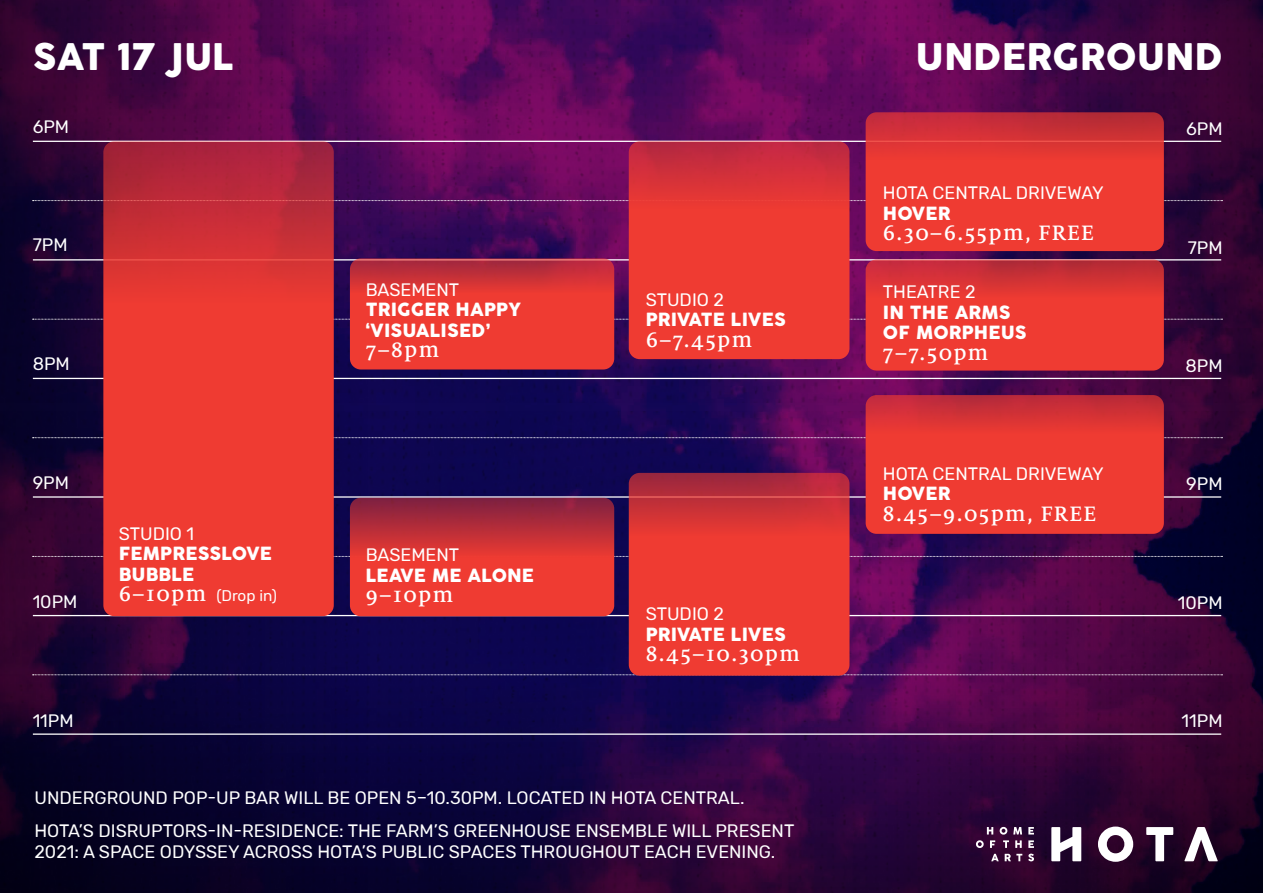
<style>
.page{position:relative;width:1263px;height:893px;background:#fff}
.page>*{position:absolute;margin:0;border:0;box-sizing:border-box;transform-origin:0 0}
.t1{font:36.15px "Cocogoose Pro";letter-spacing:.01em;color:#fff}
.t2{font:500 23.1px "Milo Serif OT";letter-spacing:.05em;color:#fff}
.t3{font:18px/20.5px "Rubik";color:#fff}
.t4{font:18px/20.5px "Cocogoose Pro";letter-spacing:.01em;color:#fff}
.t5{font:15.45px "Rubik";color:#fff}
.s1{font-family:"Milo Serif OT";font-weight:500;font-size:23.1px}
</style>
<div class="page">
<img style="left:0;top:0;width:1263px;height:403px">
<img style="left:0;top:412px;width:1263px;height:481px">
<hr style="left:33px;top:141px;width:1188px;height:1px;background:#fff">
<hr style="left:33px;top:259px;width:1188px;height:1px;background:#fff">
<hr style="left:33px;top:378px;width:1188px;height:1px;background:#fff">
<hr style="left:33px;top:496px;width:1188px;height:2px;background:#fff">
<hr style="left:33px;top:615px;width:1188px;height:1px;background:#fff">
<hr style="left:33px;top:733px;width:1188px;height:2px;background:#fff">
<svg style="left:33px;top:674px;width:1189px;height:1px"></svg>
<svg style="left:33px;top:319px;width:1189px;height:1px"></svg>
<svg style="left:33px;top:556px;width:1189px;height:1px"></svg>
<svg style="left:33px;top:200px;width:1189px;height:1px"></svg>
<svg style="left:33px;top:437px;width:1189px;height:1px"></svg>
<svg style="left:350px;top:498px;width:264px;height:118px;background:#d13335"></svg>
<svg style="left:866px;top:259px;width:298px;height:112px;background:#e43834"></svg>
<svg style="left:866px;top:112px;width:298px;height:139px;background:#e53833"></svg>
<svg style="left:103px;top:141px;width:231px;height:475px;background:#e03634"></svg>
<svg style="left:350px;top:258px;width:264px;height:111px;background:#e23834"></svg>
<svg style="left:629px;top:141px;width:220px;height:218px;background:#e63835"></svg>
<svg style="left:629px;top:473px;width:220px;height:203px;background:#e23734"></svg>
<svg style="left:866px;top:395px;width:298px;height:139px;background:#e63833"></svg>
<svg style="left:1028px;top:827px;width:6px;height:7px"></svg>
<svg style="left:976px;top:827px;width:46px;height:21px"></svg>
<svg style="left:1028px;top:840px;width:6px;height:8px"></svg>
<svg style="left:991px;top:854px;width:8px;height:7px"></svg>
<svg style="left:1005px;top:854px;width:17px;height:7px"></svg>
<svg style="left:1028px;top:854px;width:6px;height:7px"></svg>
<svg style="left:1051px;top:827px;width:30px;height:34px"></svg>
<svg style="left:1098px;top:826px;width:35px;height:36px"></svg>
<svg style="left:1146px;top:827px;width:27px;height:34px"></svg>
<svg style="left:1184px;top:827px;width:34px;height:34px"></svg>
<h1 class="t1" style="left:33px;top:32px;width:202px">SAT 17 JUL</h1>
<h1 class="t1" style="left:915px;top:32px;width:309px">UNDERGROUND</h1>
<p class="t3" style="left:33px;top:117px;width:38px">6PM</p>
<p class="t3" style="left:1186px;top:119px;width:38px">6PM</p>
<p class="t3" style="left:883px;top:183px;width:222px">HOTA CENTRAL DRIVEWAY</p>
<p class="t4" style="left:883px;top:203px;width:69px">HOVER</p>
<p class="t2" style="left:883px;top:221px;width:213px">6.30–6.55pm, FREE</p>
<p class="t3" style="left:33px;top:235px;width:36px">7PM</p>
<p class="t3" style="left:1188px;top:238px;width:36px">7PM</p>
<p class="t3" style="left:366px;top:280px;width:95px">BASEMENT</p>
<p class="t4" style="left:366px;top:300px;width:157px">TRIGGER HAPPY ‘VISUALISED’</p>
<p class="t2" style="left:366px;top:338px;width:75px">7–8pm</p>
<p class="t3" style="left:883px;top:282px;width:94px">THEATRE 2</p>
<p class="t4" style="left:883px;top:302px;width:145px">IN THE ARMS<br>OF MORPHEUS</p>
<p class="t2" style="left:883px;top:340px;width:107px">7–7.50pm</p>
<p class="t3" style="left:646px;top:290px;width:80px">STUDIO 2</p>
<p class="t4" style="left:646px;top:310px;width:142px">PRIVATE LIVES</p>
<p class="t2" style="left:646px;top:328px;width:108px">6–7.45pm</p>
<p class="t3" style="left:33px;top:354px;width:39px">8PM</p>
<p class="t3" style="left:1185px;top:356px;width:39px">8PM</p>
<p class="t3" style="left:883px;top:464px;width:222px">HOTA CENTRAL DRIVEWAY</p>
<p class="t4" style="left:883px;top:484px;width:69px">HOVER</p>
<p class="t2" style="left:883px;top:501px;width:215px">8.45–9.05pm, FREE</p>
<p class="t3" style="left:33px;top:473px;width:38px">9PM</p>
<p class="t3" style="left:1186px;top:474px;width:38px">9PM</p>
<p class="t3" style="left:119px;top:524px;width:77px">STUDIO 1</p>
<p class="t4" style="left:119px;top:544px;width:155px">FEMPRESSLOVE<br>BUBBLE</p>
<p class="t5" style="left:119px;top:587px;width:160px"><span class="s1">6–10pm</span> (Drop in)</p>
<p class="t3" style="left:366px;top:545px;width:95px">BASEMENT</p>
<p class="t4" style="left:366px;top:565px;width:170px">LEAVE ME ALONE</p>
<p class="t2" style="left:366px;top:583px;width:89px">9–10pm</p>
<p class="t3" style="left:33px;top:592px;width:46px">10PM</p>
<p class="t3" style="left:1178px;top:593px;width:46px">10PM</p>
<p class="t3" style="left:646px;top:604px;width:80px">STUDIO 2</p>
<p class="t4" style="left:646px;top:624px;width:142px">PRIVATE LIVES</p>
<p class="t2" style="left:646px;top:642px;width:156px">8.45–10.30pm</p>
<p class="t3" style="left:33px;top:711px;width:43px">11PM</p>
<p class="t3" style="left:1181px;top:711px;width:43px">11PM</p>
<p class="t3" style="left:34px;top:787px;width:711px">UNDERGROUND POP-UP BAR WILL BE OPEN 5–10.30PM. LOCATED IN HOTA CENTRAL.</p>
<p class="t3" style="left:34px;top:821px;width:761px">HOTA’S DISRUPTORS-IN-RESIDENCE: THE FARM’S GREENHOUSE ENSEMBLE WILL PRESENT<br>2021: A SPACE ODYSSEY ACROSS HOTA’S PUBLIC SPACES THROUGHOUT EACH EVENING.</p>
</div>
